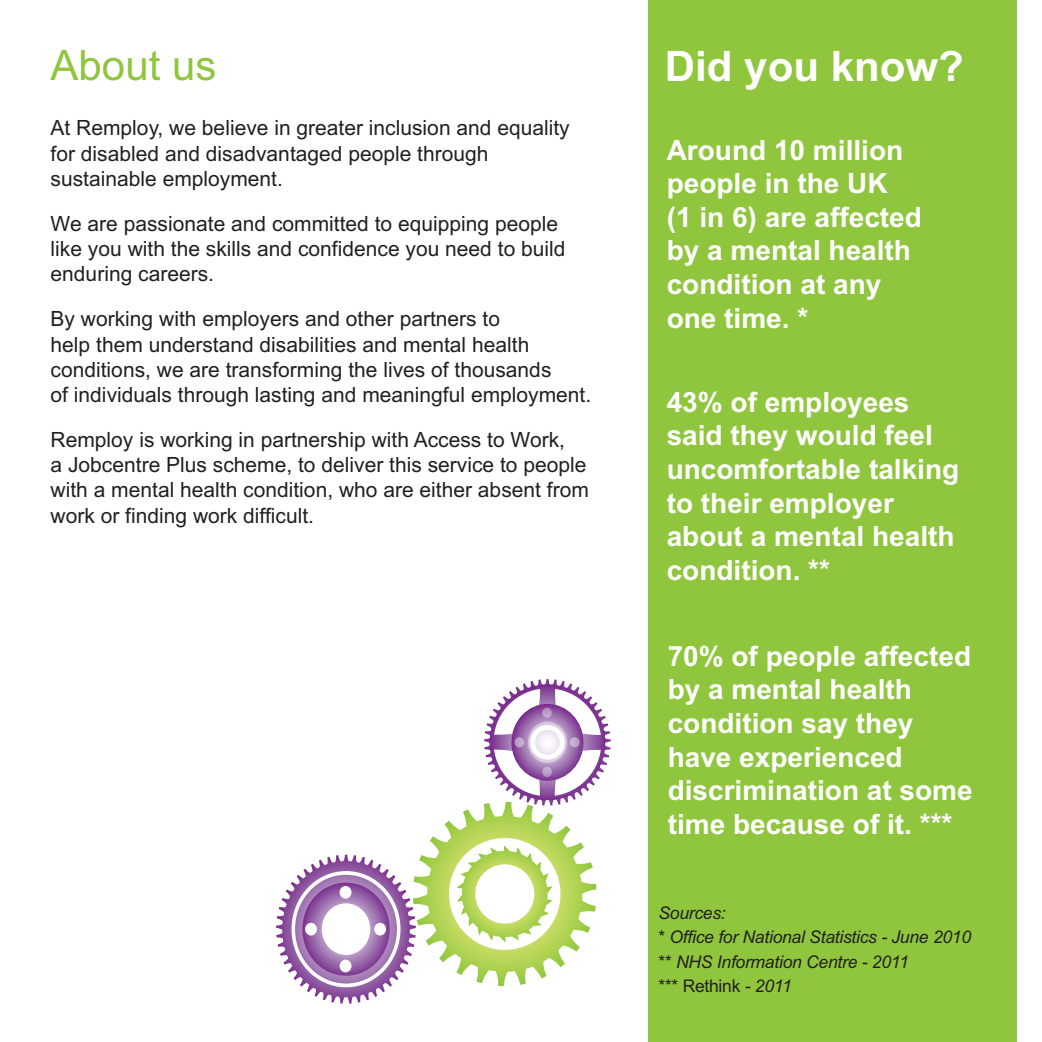
<style>
.page{position:relative;width:1042px;height:1042px;background:#fff}
.page>*{position:absolute;margin:0;border:0;box-sizing:border-box;transform-origin:0 0}
.t1{font:700 42px "Arial";color:#fff}
.t2{font:42px "Arial";color:#8fc63e}
.t3{font:700 28px/33.6px "Arial";color:#fff}
.t4{font:21px/25.2px "Arial";color:#231f20}
.t5{font:italic 17.5px/24.5px "Arial";letter-spacing:-.015em;color:#231f20}
.s1{font-style:normal}
</style>
<div class="page">
<div style="left:648px;top:0;width:369px;height:1042px;background:#8fc63e"></div>
<svg style="left:291px;top:684px;width:320px;height:319px"></svg>
<h1 class="t2" style="left:51px;top:41px;width:167px">About us</h1>
<h1 class="t1" style="left:665px;top:42px;width:300px">Did you know?</h1>
<p class="t4" style="left:51px;top:116px;width:521px">At Remploy, we believe in greater inclusion and equality for disabled and disadvantaged people through sustainable employment.</p>
<p class="t4" style="left:51px;top:211px;width:516px">We are passionate and committed to equipping people like you with the skills and confidence you need to build enduring careers.</p>
<p class="t4" style="left:51px;top:306px;width:542px">By working with employers and other partners to<br>help them understand disabilities and mental health conditions, we are transforming the lives of thousands<br>of individuals through lasting and meaningful employment.</p>
<p class="t4" style="left:51px;top:427px;width:540px">Remploy is working in partnership with Access to Work,<br>a Jobcentre Plus scheme, to deliver this service to people with a mental health condition, who are either absent from work or finding work difficult.</p>
<h2 class="t3" style="left:667px;top:133px;width:257px">Around 10 million people in the UK<br>(1 in 6) are affected by a mental health condition at any one time. *</h2>
<h2 class="t3" style="left:667px;top:385px;width:294px">43% of employees said they would feel uncomfortable talking to their employer about a mental health condition. **</h2>
<h2 class="t3" style="left:668px;top:639px;width:306px">70% of people affected by a mental health condition say they have experienced discrimination at some time because of it. ***</h2>
<p class="t5" style="left:658px;top:900px;width:314px">Sources:<br>* Office for National Statistics - June 2010 <span class="s1">**</span> NHS Information Centre - 2011<br><span class="s1">*** Rethink</span> - 2011</p>
</div>
